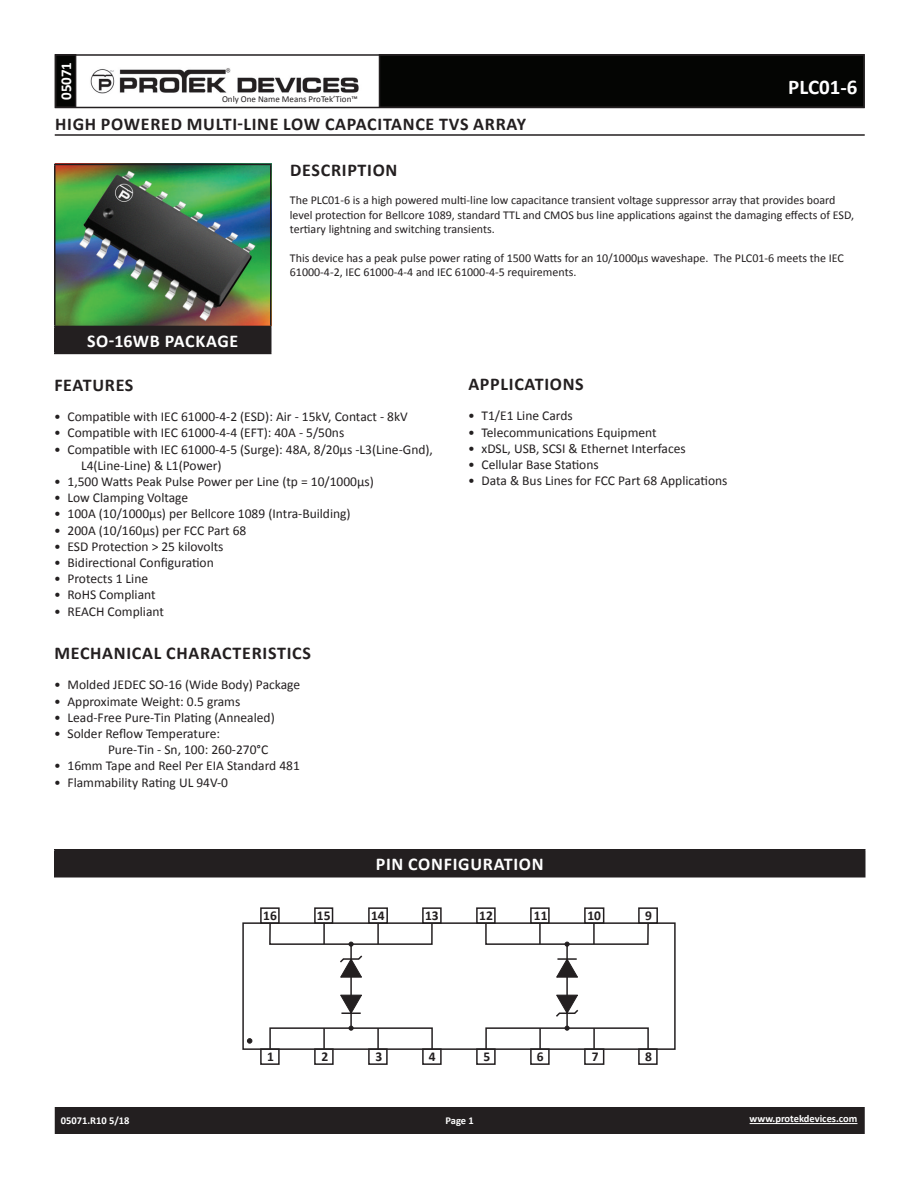
<style>
.page{position:relative;width:918px;height:1188px;background:#fff}
.page>*{position:absolute;margin:0;border:0;box-sizing:border-box;transform-origin:0 0}
.t1{font:700 21px "Calibri";color:#fff}
.t2{font:700 18px "Calibri";letter-spacing:.04em;color:#231f20}
.t3{font:700 18px "Calibri";letter-spacing:.04em;color:#fff}
.t4{font:700 15px "Calibri";color:#fff}
.t5{font:13.5px/16.2px "Calibri";color:#231f20}
.t6{font:700 13.5px "Calibri";color:#231f20}
.t7{font:12px/14.4px "Calibri";color:#231f20}
.t8{font:700 10.5px "Calibri";color:#fff}
.t9{font:9px "Calibri";color:#231f20}
</style>
<div class="page">
<div style="left:56px;top:1108px;width:808px;height:25px;background:#231f20"></div>
<div style="left:55px;top:1107px;width:810px;height:27px;border:2px solid #231f20"></div>
<div style="left:56px;top:55px;width:20px;height:52px;background:#040503"></div>
<div style="left:55px;top:54px;width:21px;height:54px;border:2px solid #231f20"></div>
<div style="left:380px;top:55px;width:484px;height:52px;background:#040503"></div>
<div style="left:55px;top:54px;width:810px;height:54px;border:2px solid #231f20"></div>
<img style="left:90px;top:68px;width:269px;height:26px">
<hr style="left:750px;top:1123px;width:107px;height:1px;background:#fff">
<hr style="left:55px;top:134px;width:810px;height:2px;background:#231f20">
<div style="left:55px;top:850px;width:810px;height:27px;background:#231f20"></div>
<hr style="left:54px;top:849px;width:812px;height:1px;background:#231f20">
<hr style="left:54px;top:850px;width:2px;height:26px;background:#231f20">
<hr style="left:864px;top:850px;width:2px;height:26px;background:#231f20">
<hr style="left:54px;top:876px;width:812px;height:2px;background:#231f20">
<img style="left:56px;top:165px;width:214px;height:161px">
<div style="left:55px;top:326px;width:216px;height:27px;background:#231f20"></div>
<hr style="left:54px;top:164px;width:218px;height:1px;background:#231f20">
<hr style="left:54px;top:165px;width:2px;height:161px;background:#231f20">
<hr style="left:270px;top:165px;width:2px;height:161px;background:#231f20">
<hr style="left:54px;top:326px;width:218px;height:1px;background:#231f20">
<hr style="left:54px;top:327px;width:2px;height:26px;background:#231f20">
<hr style="left:270px;top:327px;width:2px;height:26px;background:#231f20">
<hr style="left:54px;top:353px;width:218px;height:1px;background:#231f20">
<svg style="left:247px;top:1038px;width:5px;height:6px"></svg>
<div style="left:242px;top:922px;width:434px;height:128px;border:2px solid #231f20"></div>
<div style="left:260px;top:1048px;width:20px;height:17px;border:2px solid #231f20"></div>
<div style="left:314px;top:1048px;width:20px;height:17px;border:2px solid #231f20"></div>
<div style="left:368px;top:1048px;width:20px;height:17px;border:2px solid #231f20"></div>
<div style="left:422px;top:1048px;width:20px;height:17px;border:2px solid #231f20"></div>
<div style="left:476px;top:1048px;width:20px;height:17px;border:2px solid #231f20"></div>
<div style="left:530px;top:1048px;width:20px;height:17px;border:2px solid #231f20"></div>
<div style="left:584px;top:1048px;width:20px;height:17px;border:2px solid #231f20"></div>
<div style="left:638px;top:1048px;width:20px;height:17px;border:2px solid #231f20"></div>
<div style="left:638px;top:907px;width:20px;height:17px;border:2px solid #231f20"></div>
<div style="left:584px;top:907px;width:20px;height:17px;border:2px solid #231f20"></div>
<div style="left:530px;top:907px;width:20px;height:17px;border:2px solid #231f20"></div>
<div style="left:476px;top:907px;width:20px;height:17px;border:2px solid #231f20"></div>
<div style="left:422px;top:907px;width:20px;height:17px;border:2px solid #231f20"></div>
<div style="left:368px;top:907px;width:20px;height:17px;border:2px solid #231f20"></div>
<div style="left:314px;top:907px;width:19px;height:17px;border:2px solid #231f20"></div>
<div style="left:260px;top:907px;width:20px;height:17px;border:2px solid #231f20"></div>
<svg style="left:340px;top:994px;width:22px;height:18px"></svg>
<hr style="left:341px;top:1012px;width:20px;height:2px;background:#231f20">
<hr style="left:323px;top:1028px;width:2px;height:21px;background:#231f20">
<hr style="left:377px;top:1028px;width:2px;height:21px;background:#231f20">
<hr style="left:377px;top:924px;width:2px;height:20px;background:#231f20">
<hr style="left:323px;top:923px;width:2px;height:21px;background:#231f20">
<hr style="left:593px;top:923px;width:2px;height:21px;background:#231f20">
<hr style="left:539px;top:923px;width:2px;height:21px;background:#231f20">
<hr style="left:539px;top:1028px;width:2px;height:21px;background:#231f20">
<hr style="left:593px;top:1028px;width:2px;height:21px;background:#231f20">
<hr style="left:566px;top:944px;width:2px;height:84px;background:#231f20">
<hr style="left:350px;top:944px;width:2px;height:84px;background:#231f20">
<svg style="left:556px;top:960px;width:22px;height:18px"></svg>
<hr style="left:557px;top:958px;width:20px;height:2px;background:#231f20">
<svg style="left:556px;top:994px;width:23px;height:24px"></svg>
<svg style="left:340px;top:954px;width:23px;height:24px"></svg>
<div style="left:269px;top:1027px;width:164px;height:23px;border:2px solid #231f20"></div>
<div style="left:485px;top:1027px;width:164px;height:23px;border:2px solid #231f20"></div>
<div style="left:269px;top:922px;width:164px;height:23px;border:2px solid #231f20"></div>
<div style="left:485px;top:922px;width:164px;height:23px;border:2px solid #231f20"></div>
<p class="t4" style="left:56px;top:100px;width:40px;rotate:-90deg">05071</p>
<p class="t9" style="left:222px;top:93px;width:137px">Only One Name Means ProTek’Tion™</p>
<h1 class="t1" style="left:788px;top:74px;width:71px">PLC01-6</h1>
<h2 class="t2" style="left:55px;top:112px;width:472px">HIGH POWERED MULTI-LINE LOW CAPACITANCE TVS ARRAY</h2>
<h2 class="t2" style="left:290px;top:158px;width:109px">DESCRIPTION</h2>
<p class="t7" style="left:290px;top:193px;width:566px">The PLC01-6 is a high powered multi-line low capacitance transient voltage suppressor array that provides board level protection for Bellcore 1089, standard TTL and CMOS bus line applications against the damaging effects of ESD, tertiary lightning and switching transients.</p>
<p class="t7" style="left:290px;top:251px;width:556px">This device has a peak pulse power rating of 1500 Watts for an 10/1000µs waveshape. The PLC01-6 meets the IEC<br>61000-4-2, IEC 61000-4-4 and IEC 61000-4-5 requirements.</p>
<h2 class="t3" style="left:87px;top:329px;width:153px">SO-16WB PACKAGE</h2>
<h2 class="t2" style="left:54px;top:373px;width:81px">FEATURES</h2>
<p class="t5" style="left:54px;top:409px;width:355px">• Compatible with IEC 61000-4-2 (ESD): Air - 15kV, Contact - 8kV</p>
<p class="t5" style="left:54px;top:425px;width:292px">• Compatible with IEC 61000-4-4 (EFT): 40A - 5/50ns</p>
<p class="t5" style="left:81px;top:441px;width:353px;text-indent:-27px">• Compatible with IEC 61000-4-5 (Surge): 48A, 8/20µs -L3(Line-Gnd),<br>L4(Line-Line) &amp; L1(Power)</p>
<p class="t5" style="left:54px;top:473px;width:321px">• 1,500 Watts Peak Pulse Power per Line (tp = 10/1000µs)</p>
<p class="t5" style="left:54px;top:490px;width:136px">• Low Clamping Voltage</p>
<p class="t5" style="left:54px;top:506px;width:298px">• 100A (10/1000µs) per Bellcore 1089 (Intra-Building)</p>
<p class="t5" style="left:54px;top:522px;width:194px">• 200A (10/160µs) per FCC Part 68</p>
<p class="t5" style="left:54px;top:538px;width:171px">• ESD Protection &gt; 25 kilovolts</p>
<p class="t5" style="left:54px;top:554px;width:161px">• Bidirectional Configuration</p>
<p class="t5" style="left:54px;top:571px;width:96px">• Protects 1 Line</p>
<p class="t5" style="left:54px;top:587px;width:103px">• RoHS Compliant</p>
<p class="t5" style="left:54px;top:603px;width:111px">• REACH Compliant</p>
<h2 class="t2" style="left:54px;top:641px;width:258px">MECHANICAL CHARACTERISTICS</h2>
<p class="t5" style="left:54px;top:677px;width:248px">• Molded JEDEC SO-16 (Wide Body) Package</p>
<p class="t5" style="left:54px;top:693px;width:188px">• Approximate Weight: 0.5 grams</p>
<p class="t5" style="left:54px;top:709px;width:222px">• Lead-Free Pure-Tin Plating (Annealed)</p>
<p class="t5" style="left:108px;top:725px;width:162px;text-indent:-54px">• Solder Reflow Temperature:<br>Pure-Tin - Sn, 100: 260-270°C</p>
<p class="t5" style="left:54px;top:758px;width:247px">• 16mm Tape and Reel Per EIA Standard 481</p>
<p class="t5" style="left:54px;top:774px;width:176px">• Flammability Rating UL 94V-0</p>
<h2 class="t2" style="left:468px;top:372px;width:117px">APPLICATIONS</h2>
<p class="t5" style="left:468px;top:408px;width:106px">• T1/E1 Line Cards</p>
<p class="t5" style="left:468px;top:424px;width:190px">• Telecommunications Equipment</p>
<p class="t5" style="left:468px;top:440px;width:219px">• xDSL, USB, SCSI &amp; Ethernet Interfaces</p>
<p class="t5" style="left:468px;top:457px;width:132px">• Cellular Base Stations</p>
<p class="t5" style="left:468px;top:473px;width:261px">• Data &amp; Bus Lines for FCC Part 68 Applications</p>
<p class="t6" style="left:263px;top:907px;width:15px">16</p>
<h2 class="t3" style="left:376px;top:853px;width:169px">PIN CONFIGURATION</h2>
<p class="t6" style="left:317px;top:907px;width:15px">15</p>
<p class="t6" style="left:371px;top:907px;width:15px">14</p>
<p class="t6" style="left:425px;top:907px;width:15px">13</p>
<p class="t6" style="left:479px;top:907px;width:15px">12</p>
<p class="t6" style="left:534px;top:906px;width:15px">11</p>
<p class="t6" style="left:587px;top:907px;width:15px">10</p>
<p class="t6" style="left:645px;top:907px;width:8px">9</p>
<p class="t6" style="left:267px;top:1047px;width:8px">1</p>
<p class="t6" style="left:321px;top:1047px;width:8px">2</p>
<p class="t6" style="left:429px;top:1047px;width:8px">4</p>
<p class="t6" style="left:484px;top:1047px;width:8px">5</p>
<p class="t6" style="left:375px;top:1047px;width:8px">3</p>
<p class="t6" style="left:537px;top:1047px;width:8px">6</p>
<p class="t6" style="left:592px;top:1047px;width:8px">7</p>
<p class="t6" style="left:645px;top:1047px;width:8px">8</p>
<p class="t8" style="left:61px;top:1114px;width:70px">05071.R10 5/18</p>
<p class="t8" style="left:446px;top:1114px;width:30px">Page 1</p>
<p class="t8" style="left:750px;top:1112px;width:109px">www.protekdevices.com</p>
</div>
